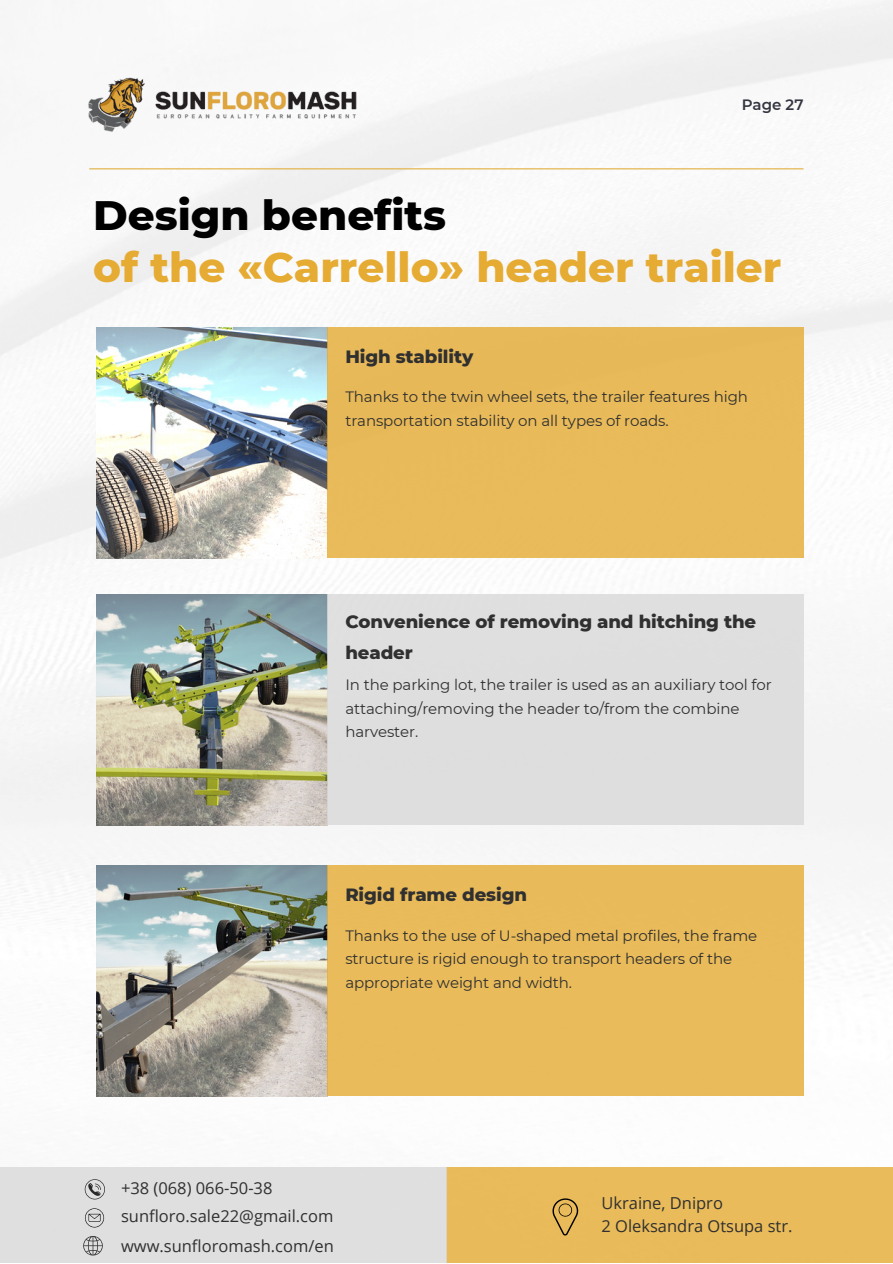
<style>
.page{position:relative;width:893px;height:1264px;background:#fff}
.page>*{position:absolute;margin:0;border:0;box-sizing:border-box;transform-origin:0 0}
.t1{font:800 42px "Montserrat";color:#e5ab32}
.t2{font:800 42px "Montserrat";color:#000}
.t3{font:800 18.15px/31.5px "Montserrat";letter-spacing:-.005em;color:#303030}
.t4{font:16.5px/22.5px "Open Sans";color:#303030}
.t5{font:15px/23.5px "Montserrat";letter-spacing:-.005em;color:#303030}
.t6{font:600 15px "Montserrat";color:#333540}
</style>
<div class="page">
<img style="left:0;top:0;width:892px;height:1097px">
<hr style="left:89px;top:168px;width:714px;height:1px;background:#e1af40">
<img style="left:84px;top:75px;width:278px;height:64px">
<div style="left:446px;top:1167px;width:446px;height:95px;background:#e9bb5a"></div>
<div style="left:0;top:1167px;width:446px;height:95px;background:#d9d9d9"></div>
<svg style="left:83px;top:1236px;width:20px;height:19px"></svg>
<svg style="left:552px;top:1198px;width:26px;height:37px"></svg>
<svg style="left:85px;top:1208px;width:19px;height:19px"></svg>
<svg style="left:85px;top:1179px;width:20px;height:20px"></svg>
<img style="left:97px;top:327px;width:230px;height:231px">
<div style="left:327px;top:327px;width:476px;height:230px;background:#e9ba59"></div>
<img style="left:97px;top:594px;width:230px;height:231px">
<div style="left:327px;top:594px;width:476px;height:230px;background:#d9d9d9"></div>
<img style="left:97px;top:865px;width:230px;height:231px">
<div style="left:327px;top:865px;width:476px;height:230px;background:#e9bb5a"></div>
<p class="t6" style="left:741px;top:95px;width:63px">Page 27</p>
<h1 class="t2" style="left:93px;top:190px;width:354px">Design benefits</h1>
<h1 class="t1" style="left:93px;top:241px;width:689px">of the «Carrello» header trailer</h1>
<p class="t3" style="left:345px;top:340px;width:129px">High stability</p>
<p class="t5" style="left:345px;top:385px;width:404px">Thanks to the twin wheel sets, the trailer features high transportation stability on all types of roads.</p>
<p class="t3" style="left:345px;top:605px;width:412px">Convenience of removing and hitching the header</p>
<p class="t5" style="left:345px;top:672px;width:428px">In the parking lot, the trailer is used as an auxiliary tool for attaching/removing the header to/from the combine harvester.</p>
<p class="t3" style="left:345px;top:878px;width:183px">Rigid frame design</p>
<p class="t5" style="left:345px;top:923px;width:413px">Thanks to the use of U-shaped metal profiles, the frame structure is rigid enough to transport headers of the appropriate weight and width.</p>
<p class="t4" style="left:121px;top:1176px;width:153px">+38 (068) 066-50-38</p>
<p class="t4" style="left:121px;top:1204px;width:214px">sunfloro.sale22@gmail.com</p>
<p class="t4" style="left:121px;top:1233px;width:214px">www.sunfloromash.com/en</p>
<p class="t4" style="left:601px;top:1191px;width:192px">Ukraine, Dnipro<br>2 Oleksandra Otsupa str.</p>
</div>
